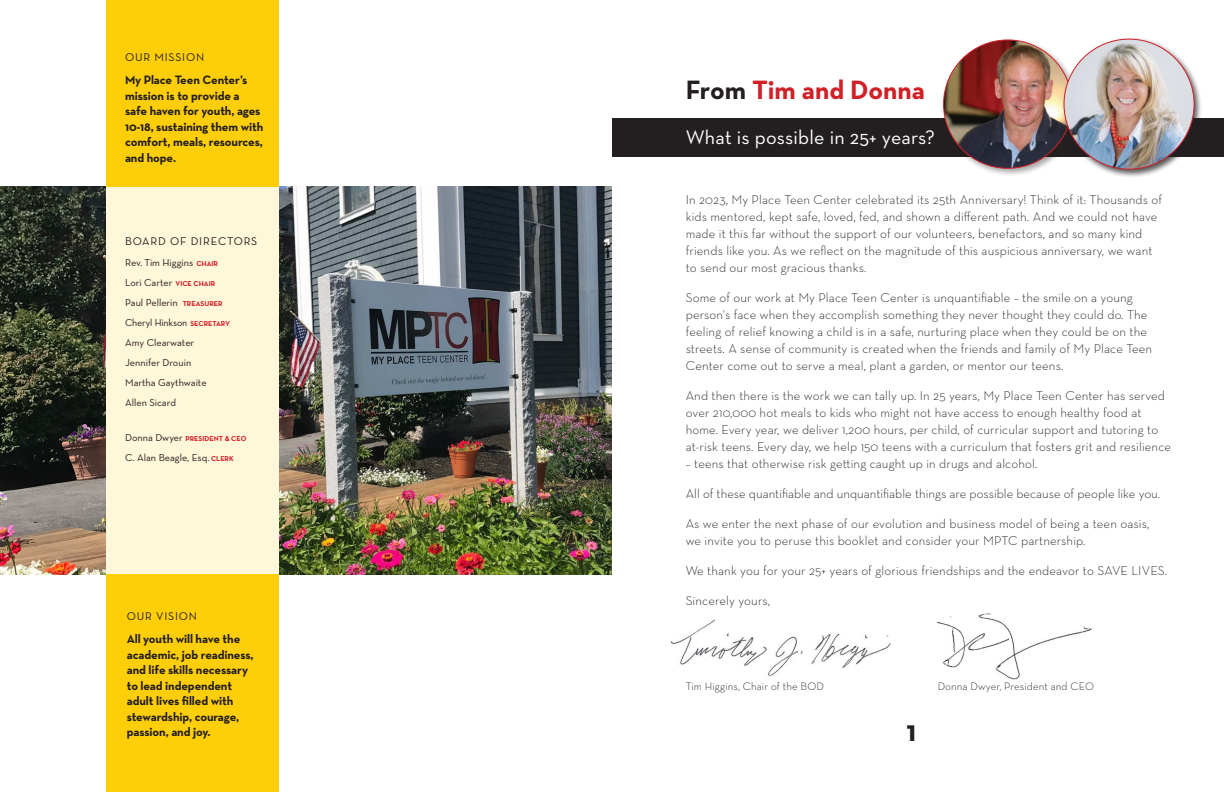
<style>
.page{position:relative;width:1224px;height:792px;background:#fff}
.page>*{position:absolute;margin:0;border:0;box-sizing:border-box;transform-origin:0 0}
.t1{font:700 30px "Neutraface Text";color:#231f20}
.t2{font:700 27px "Neutraface Text";color:#d12027}
.t3{font:20px "Neutraface Text";letter-spacing:.01em;color:#fff}
.t4{font:300 13px/17px "Neutraface Text";letter-spacing:.01em;color:#231f20}
.t5{font:700 12.4px/15.5px "Neutraface Text";letter-spacing:-.01em;color:#231f20}
.t6{font:11.4px "Neutraface Text";letter-spacing:.07em;color:#231f20}
.t7{font:300 11px "Neutraface Text";letter-spacing:.01em;color:#231f20}
.t8{font:10.2px "Neutraface Text";color:#231f20}
.t9{font:700 7.2px "Neutraface Text";color:#d12027}
.s1{font-weight:700;font-size:7.2px;color:#d12027}
.s2{font-weight:400;font-size:10.2px;color:#231f20}
.s3{color:#231f20}
</style>
<div class="page">
<img style="left:279px;top:187px;width:333px;height:388px">
<img style="left:0;top:187px;width:106px;height:388px">
<div style="left:106px;top:0;width:173px;height:590px;background:#fef7da"></div>
<div style="left:106px;top:0;width:173px;height:187px;background:#fece08"></div>
<div style="left:106px;top:575px;width:173px;height:217px;background:#fece08"></div>
<div style="left:612px;top:118px;width:612px;height:39px;background:#231f20"></div>
<div style="left:941px;top:37px;width:140px;height:140px;background:#231f20;opacity:.4"></div>
<img style="left:944px;top:40px;width:128px;height:128px;border-radius:64px">
<img style="left:671px;top:619px;width:220px;height:57px">
<img style="left:937px;top:613px;width:155px;height:67px">
<div style="left:1061px;top:36px;width:142px;height:142px;background:#231f20;opacity:.75"></div>
<img style="left:1064px;top:39px;width:130px;height:130px;border-radius:65px">
<p class="t6" style="left:125px;top:50px;width:81px">OUR MISSION</p>
<p class="t5" style="left:125px;top:72px;width:140px">My Place Teen Center’s mission is to provide a safe haven for youth, ages<br>10-18, sustaining them with comfort, meals, resources, and hope.</p>
<p class="t6" style="left:125px;top:234px;width:134px">BOARD OF DIRECTORS</p>
<p class="t8" style="left:125px;top:256px;width:94px">Rev. Tim Higgins <span class="s1">CHAIR</span></p>
<p class="t8" style="left:125px;top:276px;width:92px">Lori Carter <span class="s1">VICE CHAIR</span></p>
<p class="t8" style="left:125px;top:296px;width:99px">Paul Pellerin <span class="s1">TREASURER</span></p>
<p class="t8" style="left:125px;top:316px;width:106px">Cheryl Hinkson <span class="s1">SECRETARY</span></p>
<p class="t8" style="left:125px;top:336px;width:71px">Amy Clearwater</p>
<p class="t8" style="left:125px;top:356px;width:68px">Jennifer Drouin</p>
<p class="t8" style="left:125px;top:376px;width:83px">Martha Gaythwaite</p>
<p class="t8" style="left:125px;top:396px;width:52px">Allen Sicard</p>
<p class="t9" style="left:125px;top:433px;width:123px"><span class="s2">Donna Dwyer</span> PRESIDENT &amp; CEO</p>
<p class="t8" style="left:125px;top:451px;width:110px">C. Alan Beagle, Esq. <span class="s1">CLERK</span></p>
<p class="t6" style="left:127px;top:609px;width:72px">OUR VISION</p>
<p class="t5" style="left:127px;top:631px;width:115px">All youth will have the</p>
<p class="t5" style="left:127px;top:647px;width:128px">academic, job readiness, and life skills necessary</p>
<p class="t5" style="left:127px;top:678px;width:107px">to lead independent</p>
<p class="t5" style="left:127px;top:693px;width:108px">adult lives filled with</p>
<p class="t5" style="left:127px;top:709px;width:114px">stewardship, courage,</p>
<p class="t5" style="left:127px;top:724px;width:85px">passion, and joy.</p>
<p class="t2" style="left:686px;top:72px;width:241px"><span class="s3">From</span> Tim and Donna</p>
<p class="t3" style="left:686px;top:125px;width:251px">What is possible in 25+ years?</p>
<p class="t4" style="left:686px;top:191px;width:478px">In 2023, My Place Teen Center celebrated its 25th Anniversary! Think of it: Thousands of kids mentored, kept safe, loved, fed, and shown a different path. And we could not have made it this far without the support of our volunteers, benefactors, and so many kind friends like you. As we reflect on the magnitude of this auspicious anniversary, we want</p>
<p class="t4" style="left:686px;top:259px;width:182px">to send our most gracious thanks.</p>
<p class="t4" style="left:686px;top:289px;width:449px">Some of our work at My Place Teen Center is unquantifiable – the smile on a young</p>
<p class="t4" style="left:686px;top:306px;width:468px">person's face when they accomplish something they never thought they could do. The feeling of relief knowing a child is in a safe, nurturing place when they could be on the streets. A sense of community is created when the friends and family of My Place Teen Center come out to serve a meal, plant a garden, or mentor our teens.</p>
<p class="t4" style="left:686px;top:387px;width:487px">And then there is the work we can tally up. In 25 years, My Place Teen Center has served over 210,000 hot meals to kids who might not have access to enough healthy food at home. Every year, we deliver 1,200 hours, per child, of curricular support and tutoring to at-risk teens. Every day, we help 150 teens with a curriculum that fosters grit and resilience</p>
<p class="t4" style="left:686px;top:455px;width:353px">– teens that otherwise risk getting caught up in drugs and alcohol.</p>
<p class="t4" style="left:686px;top:485px;width:476px">All of these quantifiable and unquantifiable things are possible because of people like you.</p>
<p class="t4" style="left:686px;top:515px;width:465px">As we enter the next phase of our evolution and business model of being a teen oasis,</p>
<p class="t4" style="left:686px;top:532px;width:401px">we invite you to peruse this booklet and consider your MPTC partnership.</p>
<p class="t4" style="left:686px;top:562px;width:483px">We thank you for your 25+ years of glorious friendships and the endeavor to SAVE LIVES.</p>
<p class="t4" style="left:686px;top:592px;width:86px">Sincerely yours,</p>
<p class="t7" style="left:686px;top:679px;width:140px">Tim Higgins, Chair of the BOD</p>
<p class="t7" style="left:938px;top:679px;width:158px">Donna Dwyer, President and CEO</p>
<p class="t1" style="left:906px;top:712px;width:11px">1</p>
</div>
